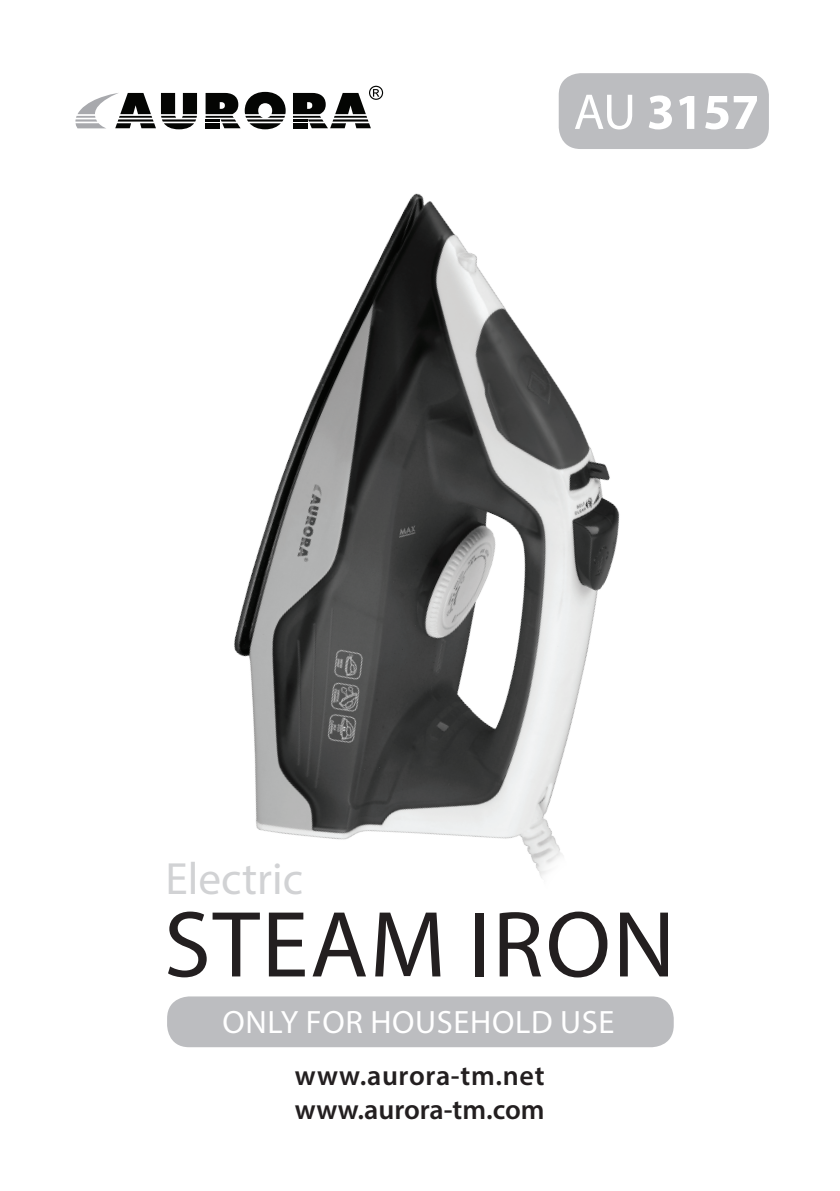
<style>
.page{position:relative;width:840px;height:1191px;background:#fff}
.page>*{position:absolute;margin:0;border:0;box-sizing:border-box;transform-origin:0 0}
.t1{font:94.6px "Myriad Pro";letter-spacing:.02em;color:#231f20}
.t2{font:700 50.6px "Myriad Pro";color:#fff}
.t3{font:45.4px "Myriad Pro";color:#d1d2d4}
.t4{font:32.4px "Myriad Pro";letter-spacing:.02em;color:#fff}
.t5{font:600 28px/33.6px "Myriad Pro";letter-spacing:.015em;color:#231f20}
.s1{font-weight:400}
</style>
<div class="page">
<div style="left:558px;top:73px;width:210px;height:76px;background:#bcbdc0;border-radius:22px"></div>
<svg style="left:205px;top:92px;width:80px;height:37px"></svg>
<svg style="left:75px;top:93px;width:122px;height:36px"></svg>
<svg style="left:293px;top:86px;width:90px;height:42px"></svg>
<img style="left:234px;top:193px;width:386px;height:685px">
<div style="left:167px;top:996px;width:506px;height:51px;background:#bcbdc0;border-radius:22px"></div>
<h2 class="t2" style="left:573px;top:79px;width:187px"><span class="s1">AU</span> 3157</h2>
<h3 class="t3" style="left:165px;top:851px;width:139px">ELECTRIC</h3>
<h1 class="t1" style="left:164px;top:886px;width:512px">STEAM IRON</h1>
<p class="t4" style="left:222px;top:1002px;width:393px">ONLY FOR HOUSEHOLD USE</p>
<p class="t5" style="left:295px;top:1058px;width:251px">www.aurora-tm.net www.aurora-tm.com</p>
</div>
